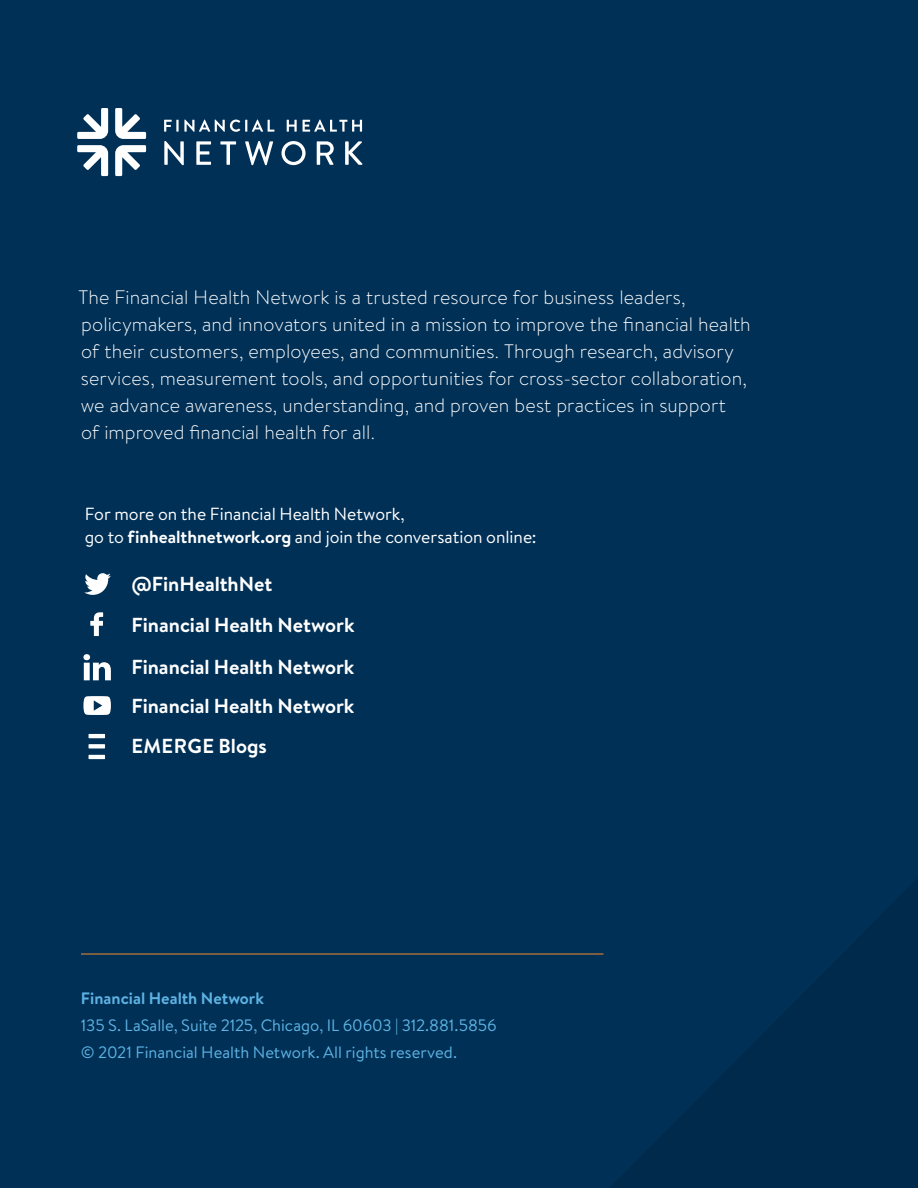
<style>
.page{position:relative;width:918px;height:1188px;background:#003056}
.page>*{position:absolute;margin:0;border:0;box-sizing:border-box;transform-origin:0 0}
.t1{font:700 20.25px/41.5px "Brandon Text";color:#fff}
.t2{font:300 19.5px/27px "Brandon Text";letter-spacing:.005em;color:#fff}
.t3{font:17.55px/23px "Brandon Text";color:#fff}
.t4{font:16.5px/27px "Brandon Text";color:#5eb3e4}
.t5{font:700 16.5px "Brandon Text";color:#5eb3e4}
.s1{font-weight:700}
.s2{font-family:"Brandon Grotesque"}
</style>
<div class="page">
<svg style="left:164px;top:120px;width:110px;height:12px"></svg>
<svg style="left:287px;top:120px;width:10px;height:12px"></svg>
<svg style="left:303px;top:120px;width:59px;height:12px"></svg>
<svg style="left:164px;top:141px;width:20px;height:24px"></svg>
<svg style="left:196px;top:141px;width:15px;height:24px"></svg>
<svg style="left:220px;top:141px;width:16px;height:24px"></svg>
<svg style="left:245px;top:141px;width:28px;height:24px"></svg>
<svg style="left:282px;top:141px;width:24px;height:24px"></svg>
<svg style="left:317px;top:141px;width:17px;height:24px"></svg>
<svg style="left:345px;top:141px;width:18px;height:24px"></svg>
<svg style="left:115px;top:145px;width:31px;height:31px"></svg>
<svg style="left:77px;top:145px;width:31px;height:31px"></svg>
<svg style="left:77px;top:108px;width:31px;height:31px"></svg>
<svg style="left:115px;top:108px;width:31px;height:31px"></svg>
<hr style="left:81px;top:954px;width:522px;height:1px;background:#f88d2b">
<svg style="left:84px;top:573px;width:27px;height:22px"></svg>
<svg style="left:90px;top:612px;width:13px;height:24px"></svg>
<svg style="left:83px;top:654px;width:28px;height:26px"></svg>
<svg style="left:83px;top:696px;width:28px;height:19px"></svg>
<svg style="left:89px;top:734px;width:16px;height:4px"></svg>
<svg style="left:89px;top:744px;width:16px;height:4px"></svg>
<svg style="left:89px;top:755px;width:16px;height:4px"></svg>
<svg style="left:596px;top:879px;width:322px;height:309px"></svg>
<p class="t2" style="left:78px;top:283px;width:674px">The Financial Health Network is a trusted resource for business leaders, policymakers, and innovators united in a mission to improve the financial health of their customers, employees, and communities. Through research, advisory services, measurement tools, and opportunities for cross-sector collaboration, we advance awareness, understanding, and proven best practices in support<br>of improved financial health for all.</p>
<p class="t3" style="left:85px;top:502px;width:453px">For more on the Financial Health Network,<br>go to <span class="s1">finhealthnetwork.org</span> and join the conversation online:</p>
<p class="t1" style="left:131px;top:563px;width:225px"><span class="s2">@</span>FinHealthNet<br>Financial Health Network<br>Financial Health Network</p>
<p class="t1" style="left:131px;top:685px;width:224px">Financial Health Network</p>
<p class="t1" style="left:132px;top:725px;width:137px">EMERGE Blogs</p>
<p class="t5" style="left:81px;top:986px;width:185px">Financial Health Network</p>
<p class="t4" style="left:81px;top:1011px;width:417px">135 S. LaSalle, Suite 2125, Chicago, IL 60603 | 312.881.5856 © 2021 Financial Health Network. All rights reserved.</p>
</div>
